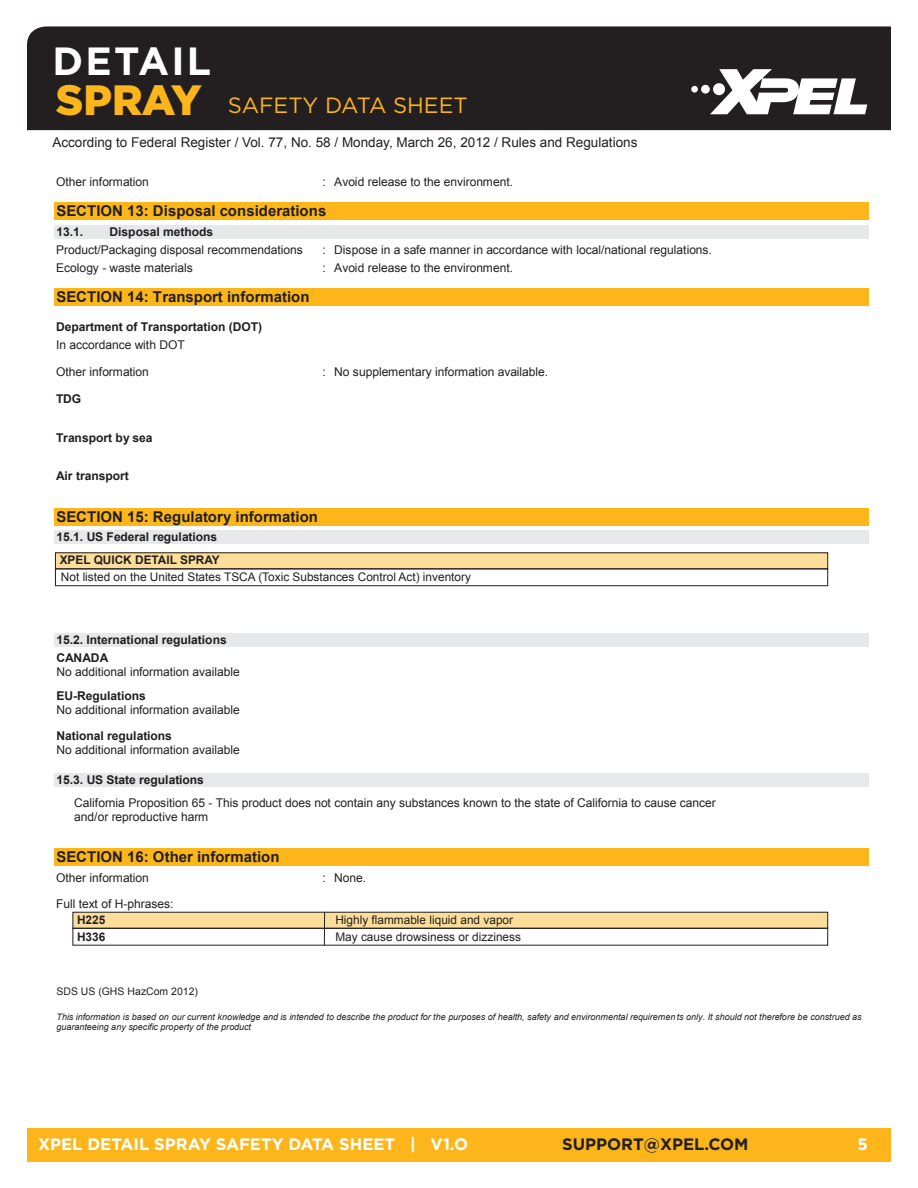
<style>
.page{position:relative;width:918px;height:1188px;background:#fff}
.page>*{position:absolute;margin:0;border:0;box-sizing:border-box;transform-origin:0 0}
.t1{font:900 42.45px "Gotham";letter-spacing:-.005em;color:#fcb61c}
.t2{font:700 39.3px "Gotham";letter-spacing:.055em;color:#fff}
.t3{font:22.05px "Gotham";color:#fcb61c}
.t4{font:700 16.5px "Gotham";color:#fff}
.t5{font:700 16.5px "Gotham";color:#231f20}
.t6{font:700 15px "Arial";color:#231f20}
.t7{font:13.5px "Arial";color:#231f20}
.t8{font:12px/26.2px "Arial";letter-spacing:-.005em;color:#231f20}
.t9{font:700 12px/18.3px "Arial";color:#201d1e}
.t10{font:11.85px/17px "Arial";color:#231f20}
.t11{font:700 11.85px/17px "Arial";color:#231f20}
.t12{font:10.5px "Arial";color:#231f20}
.t13{font:italic 9px/10.5px "Arial";color:#231f20}
</style>
<div class="page">
<div style="left:27px;top:26px;width:864px;height:105px;background:#231f20"></div>
<svg style="left:691px;top:69px;width:176px;height:45px"></svg>
<div style="left:27px;top:1128px;width:864px;height:34px;background:#fcb61c"></div>
<div style="left:54px;top:202px;width:815px;height:18px;background:#fcb619"></div>
<div style="left:54px;top:225px;width:815px;height:14px;background:#e7e8e9"></div>
<div style="left:54px;top:289px;width:815px;height:17px;background:#fcb619"></div>
<div style="left:54px;top:508px;width:815px;height:17px;background:#fcb619"></div>
<div style="left:54px;top:530px;width:815px;height:14px;background:#e7e8e9"></div>
<div style="left:54px;top:633px;width:815px;height:14px;background:#e7e8e9"></div>
<div style="left:54px;top:773px;width:815px;height:14px;background:#e7e8e9"></div>
<div style="left:54px;top:848px;width:815px;height:17px;background:#fcb619"></div>
<div style="left:55px;top:553px;width:773px;height:16px;background:#fcdd99"></div>
<div style="left:55px;top:568px;width:773px;height:18px;border:1px solid #231f20"></div>
<div style="left:73px;top:912px;width:755px;height:16px;background:#fcdd99"></div>
<div style="left:72px;top:928px;width:756px;height:18px;border:1px solid #231f20"></div>
<hr style="left:324px;top:912px;width:1px;height:34px;background:#231f20">
<h2 class="t2" style="left:52px;top:39px;width:160px">DETAIL</h2>
<h1 class="t1" style="left:56px;top:75px;width:147px">SPRAY</h1>
<h3 class="t3" style="left:228px;top:91px;width:241px">SAFETY DATA SHEET</h3>
<p class="t7" style="left:52px;top:134px;width:587px">According to Federal Register / Vol. 77, No. 58 / Monday, March 26, 2012 / Rules and Regulations</p>
<p class="t8" style="left:56px;top:169px;width:94px">Other information</p>
<p class="t8" style="left:322px;top:169px;width:192px">: Avoid release to the environment.</p>
<p class="t6" style="left:56px;top:201px;width:271px">SECTION 13: Disposal considerations</p>
<p class="t9" style="left:56px;top:223px;width:28px">13.1.</p>
<p class="t9" style="left:110px;top:223px;width:105px">Disposal methods</p>
<p class="t8" style="left:56px;top:237px;width:248px">Product/Packaging disposal recommendations</p>
<p class="t8" style="left:322px;top:237px;width:391px">: Dispose in a safe manner in accordance with local/national regulations.</p>
<p class="t8" style="left:56px;top:255px;width:138px">Ecology - waste materials</p>
<p class="t8" style="left:322px;top:255px;width:192px">: Avoid release to the environment.</p>
<p class="t6" style="left:56px;top:287px;width:255px">SECTION 14: Transport information</p>
<p class="t9" style="left:56px;top:318px;width:207px">Department of Transportation (DOT)</p>
<p class="t8" style="left:56px;top:332px;width:130px">In accordance with DOT<br>Other information</p>
<p class="t8" style="left:322px;top:358px;width:227px">: No supplementary information available.</p>
<p class="t9" style="left:56px;top:390px;width:27px">TDG</p>
<p class="t9" style="left:56px;top:429px;width:98px">Transport by sea</p>
<p class="t9" style="left:56px;top:467px;width:74px">Air transport</p>
<p class="t6" style="left:56px;top:507px;width:263px">SECTION 15: Regulatory information</p>
<p class="t9" style="left:56px;top:528px;width:162px">15.1. US Federal regulations</p>
<p class="t11" style="left:60px;top:552px;width:162px">XPEL QUICK DETAIL SPRAY</p>
<p class="t10" style="left:61px;top:569px;width:412px">Not listed on the United States TSCA (Toxic Substances Control Act) inventory</p>
<p class="t9" style="left:56px;top:631px;width:172px">15.2. International regulations<br>CANADA</p>
<p class="t8" style="left:56px;top:659px;width:185px">No additional information available</p>
<p class="t9" style="left:56px;top:687px;width:91px">EU-Regulations</p>
<p class="t8" style="left:56px;top:697px;width:185px">No additional information available</p>
<p class="t9" style="left:56px;top:727px;width:117px">National regulations</p>
<p class="t8" style="left:56px;top:736px;width:185px">No additional information available</p>
<p class="t9" style="left:56px;top:771px;width:149px">15.3. US State regulations</p>
<p class="t8" style="left:74px;top:796px;width:643px;line-height:13.6px">California Proposition 65 - This product does not contain any substances known to the state of California to cause cancer and/or reproductive harm</p>
<p class="t6" style="left:56px;top:847px;width:225px">SECTION 16: Other information</p>
<p class="t8" style="left:56px;top:864px;width:94px">Other information</p>
<p class="t8" style="left:322px;top:864px;width:45px">: None.</p>
<p class="t8" style="left:56px;top:890px;width:119px">Full text of H-phrases:</p>
<p class="t11" style="left:77px;top:912px;width:30px">H225<br>H336</p>
<p class="t10" style="left:335px;top:911px;width:187px">Highly flammable liquid and vapor<br>May cause drowsiness or dizziness</p>
<p class="t12" style="left:56px;top:985px;width:143px">SDS US (GHS HazCom 2012)</p>
<p class="t13" style="left:56px;top:1011px;width:807px">This information is based on our current knowledge and is intended to describe the product for the purposes of health, safety and environmental requiremen ts only. It should not therefore be construed as guaranteeing any specific property of the product</p>
<h3 class="t4" style="left:38px;top:1135px;width:432px">XPEL DETAIL SPRAY SAFETY DATA SHEET | V1.O</h3>
<h3 class="t5" style="left:562px;top:1135px;width:188px">SUPPORT@XPEL.COM</h3>
<h3 class="t4" style="left:858px;top:1135px;width:12px">5</h3>
</div>
